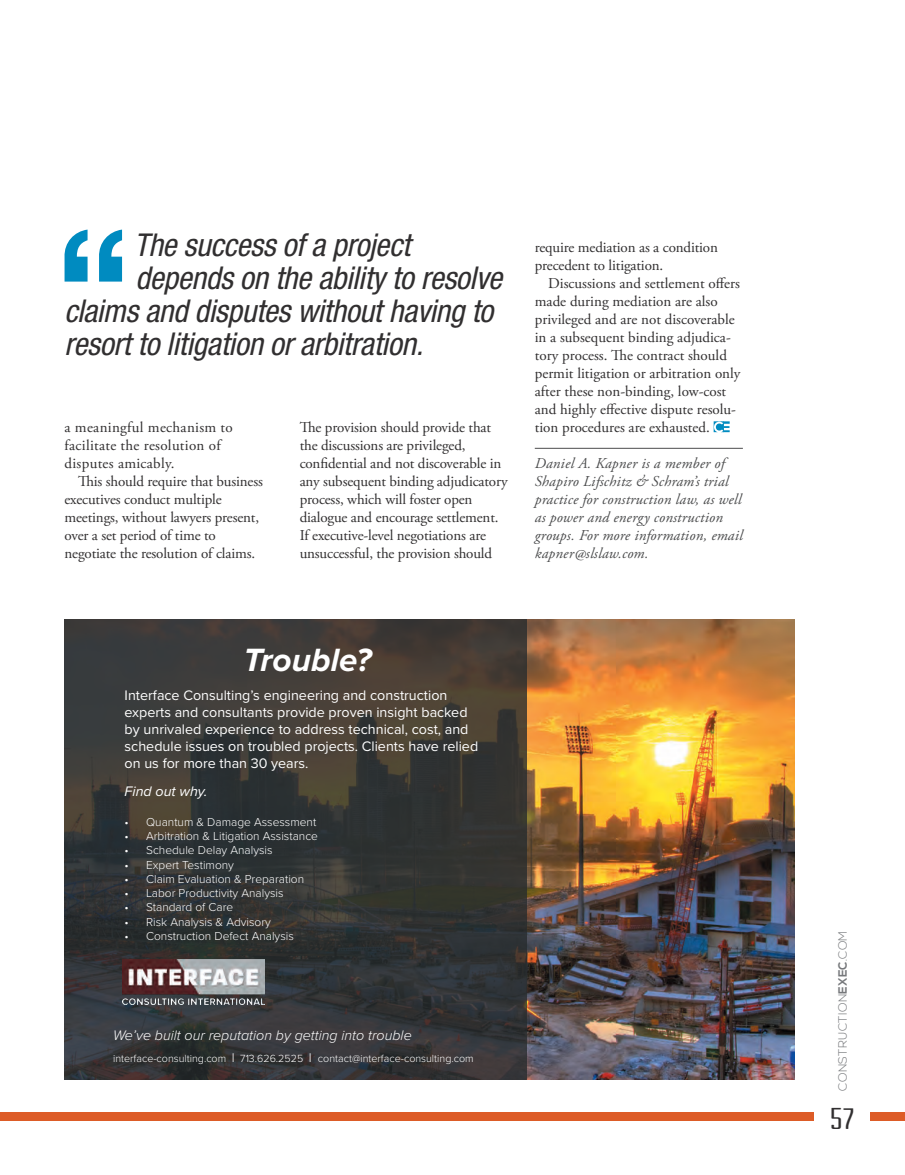
<style>
.page{position:relative;width:905px;height:1175px;background:#fff}
.page>*{position:absolute;margin:0;border:0;box-sizing:border-box;transform-origin:0 0}
.t1{font:italic 700 33.45px "Proxima Nova";color:#fff}
.Pull_Quote{font:italic condensed 31.5px "Helvetica Neue";letter-spacing:-.01em;color:#312f30}
.t2{font:30px "Arvil Sans";color:#312f30;scale:1.3 1}
.Body{font:15px/18px "Adobe Garamond Pro";letter-spacing:-.01em;color:#312f30}
.Bio{font:italic 15px/18px "Adobe Garamond Pro";letter-spacing:.015em;color:#4b4c4d}
.Body-2{font:15px/18px "Adobe Garamond Pro";letter-spacing:.02em;color:#312f30}
.t3{font:14.25px/17.1px "Proxima Nova";color:#fff}
.t4{font:italic 300 14.25px "Proxima Nova";color:#fff}
.t5{font:italic 14.25px "Proxima Nova";color:#fff}
.t6{font:300 12px "Nexa";letter-spacing:.02em;color:#76787b}
.t7{font:300 11.85px "Proxima Nova";color:#fff}
.t8{font:300 10.8px "Proxima Nova";color:#fff}
.s1{font-size:13.05px}
.s2{font-weight:700}
</style>
<div class="page">
<div style="left:0;top:1112px;width:813px;height:8px;background:#dd5c27"></div>
<div style="left:869px;top:1112px;width:35px;height:8px;background:#dd5c27"></div>
<img style="left:526px;top:619px;width:268px;height:460px">
<svg style="left:64px;top:619px;width:462px;height:460px;background:#373735"></svg>
<img style="left:123px;top:959px;width:141px;height:45px">
<hr style="left:534px;top:448px;width:208px;height:1px;background:#4b4c4d">
<svg style="left:713px;top:421px;width:16px;height:11px"></svg>
<svg style="left:64px;top:229px;width:58px;height:52px"></svg>
<p class="Pull_Quote" style="left:134px;top:226px;width:278px">The success of a project</p>
<p class="Pull_Quote" style="left:135px;top:259px;width:368px">depends on the ability to resolve</p>
<p class="Pull_Quote" style="left:64px;top:292px;width:430px">claims and disputes without having to</p>
<p class="Pull_Quote" style="left:64px;top:325px;width:360px">resort to litigation or arbitration.</p>
<p class="Body-2" style="left:64px;top:419px;width:170px">a meaningful mechanism to facilitate the resolution of disputes amicably.</p>
<p class="Body" style="left:64px;top:473px;width:200px;text-indent:14px">This should require that business executives conduct multiple meetings, without lawyers present, over a set period of time to negotiate the resolution of claims.</p>
<p class="Body" style="left:300px;top:419px;width:210px">The provision should provide that the discussions are privileged, confidential and not discoverable in any subsequent binding adjudicatory process, which will foster open dialogue and encourage settlement.<br>If executive-level negotiations are unsuccessful, the provision should</p>
<p class="Body" style="left:534px;top:239px;width:185px">require mediation as a condition precedent to litigation.</p>
<p class="Body" style="left:534px;top:275px;width:207px;text-indent:14px">Discussions and settlement offers made during mediation are also privileged and are not discoverable in a subsequent binding adjudica&shy;tory process. The contract should permit litigation or arbitration only after these non-binding, low-cost and highly effective dispute resolu&shy;tion procedures are exhausted.</p>
<p class="Bio" style="left:534px;top:455px;width:210px">Daniel A. Kapner is a member of<br>Shapiro Lifschitz &amp; Schram’s trial practice for construction law, as well as power and energy construction groups. For more information, email kapner@slslaw.com.</p>
<p class="t1" style="left:243px;top:635px;width:129px">Trouble?</p>
<p class="t3" style="left:125px;top:685px;width:355px">Interface Consulting’s engineering and construction experts and consultants provide proven insight backed by unrivaled experience to address technical, cost, and schedule issues on troubled projects. Clients have relied on us for more than 30 years.</p>
<p class="t5" style="left:125px;top:781px;width:84px">Find out why.</p>
<p class="t7" style="left:125px;top:812px;width:193px">• Quantum &amp; Damage Assessment</p>
<p class="t7" style="left:125px;top:827px;width:195px">• Arbitration &amp; Litigation Assistance</p>
<p class="t7" style="left:125px;top:841px;width:149px">• Schedule Delay Analysis</p>
<p class="t7" style="left:125px;top:855px;width:111px">• Expert Testimony</p>
<p class="t7" style="left:125px;top:870px;width:181px">• Claim Evaluation &amp; Preparation</p>
<p class="t7" style="left:125px;top:884px;width:160px">• Labor Productivity Analysis</p>
<p class="t7" style="left:125px;top:898px;width:110px">• Standard of Care</p>
<p class="t7" style="left:125px;top:913px;width:148px">• Risk Analysis &amp; Advisory</p>
<p class="t7" style="left:125px;top:927px;width:171px">• Construction Defect Analysis</p>
<p class="t4" style="left:113px;top:1025px;width:300px">We’ve built our reputation by getting into trouble</p>
<p class="t8" style="left:113px;top:1049px;width:362px">interface-consulting.com <span class="s1">I</span> 713.626.2525 <span class="s1">I</span> contact@interface-consulting.com</p>
<p class="t6" style="left:835px;top:1090px;width:162px;rotate:-90deg">CONSTRUCTION<span class="s2">EXEC</span>.COM</p>
<h3 class="t2" style="left:830px;top:1102px;width:20px">57</h3>
</div>
